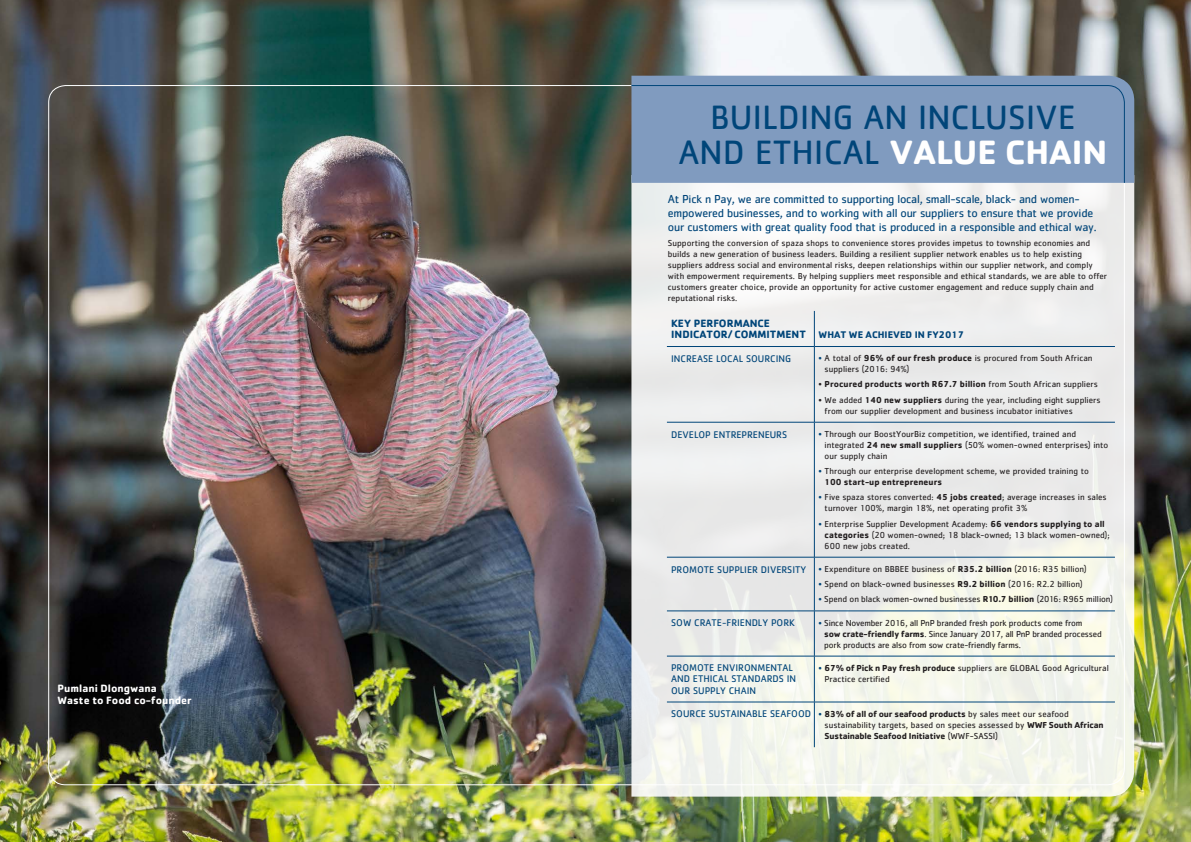
<style>
.page{position:relative;width:1191px;height:842px;background:#fff}
.page>*{position:absolute;margin:0;border:0;box-sizing:border-box;transform-origin:0 0}
.t1{font:35px/35px "Cachet Std";color:#004579;text-align:center}
.t2{font:12px/14px "Cachet Std";letter-spacing:-.02em;color:#004579}
.t3{font:700 11px/12px "Cachet Std";color:#fff}
.t4{font:700 11px "Cachet Std";color:#004579}
.t5{font:10px/11px "Cachet Std";color:#004579}
.t6{font:700 10px "Cachet Std";color:#004579}
.t7{font:9px/11px "Cachet Std";color:#231f20}
.t8{font:9px/11px "Cachet Std";letter-spacing:-.02em;color:#231f20}
.t9{font:700 9px "Cachet Std";color:#231f20}
.s1{font-weight:700;color:#fff}
.s2{font-size:11px}
.s3{color:#004579}
.s4{font-weight:700}
.s5{font-weight:400}
.s6{font-size:10px;color:#004579}
</style>
<div class="page">
<img style="left:0;top:0;width:1191px;height:842px">
<svg style="left:631px;top:183px;width:503px;height:614px;fill:#eeefec"></svg>
<div style="left:631px;top:76px;width:503px;height:107px;background:#809bbf"></div>
<div style="left:631px;top:85px;width:494px;height:98px;background:#809bbf"></div>
<hr style="left:814px;top:347px;width:1px;height:75px;background:#004579">
<hr style="left:667px;top:422px;width:147px;height:1px;background:#004579">
<hr style="left:814px;top:422px;width:301px;height:1px;background:#004579">
<hr style="left:814px;top:422px;width:1px;height:135px;background:#004579">
<hr style="left:667px;top:557px;width:147px;height:1px;background:#004579">
<hr style="left:814px;top:557px;width:301px;height:1px;background:#004579">
<hr style="left:814px;top:557px;width:1px;height:54px;background:#004579">
<hr style="left:667px;top:611px;width:147px;height:1px;background:#004579">
<hr style="left:814px;top:611px;width:301px;height:1px;background:#004579">
<hr style="left:814px;top:611px;width:1px;height:45px;background:#004579">
<hr style="left:667px;top:656px;width:147px;height:1px;background:#004579">
<hr style="left:814px;top:656px;width:301px;height:1px;background:#004579">
<hr style="left:814px;top:656px;width:1px;height:46px;background:#004579">
<hr style="left:667px;top:702px;width:147px;height:1px;background:#004579">
<hr style="left:814px;top:702px;width:301px;height:1px;background:#004579">
<hr style="left:814px;top:702px;width:1px;height:45px;background:#004579">
<hr style="left:667px;top:346px;width:147px;height:1px;background:#004579">
<hr style="left:814px;top:346px;width:301px;height:1px;background:#004579">
<hr style="left:814px;top:311px;width:1px;height:35px;background:#004579">
<p class="t3" style="left:58px;top:681px;width:136px">Pumlani Dlongwana<br>Waste to Food co-founder</p>
<h1 class="t1" style="left:678px;top:99px;width:430px">BUILDING AN INCLUSIVE<br>AND ETHICAL <span class="s1">VALUE CHAIN</span></h1>
<p class="t2" style="left:668px;top:192px;width:430px">At Pick n Pay, we are committed to supporting local, small-scale, black- and women&shy;empowered businesses, and to working with all our suppliers to ensure that we provide our customers with great quality food that is produced in a responsible and ethical way.</p>
<p class="t7" style="left:668px;top:237px;width:441px">Supporting the conversion of spaza shops to convenience stores provides impetus to township economies and builds a new generation of business leaders. Building a resilient supplier network enables us to help existing suppliers address social and environmental risks, deepen relationships within our supplier network, and comply with empowerment requirements. By helping suppliers meet responsible and ethical standards, we are able to offer customers greater choice, provide an opportunity for active customer engagement and reduce supply chain and reputational risks.</p>
<p class="t4" style="left:671px;top:316px;width:100px">KEY PERFORMANCE</p>
<p class="t6" style="left:671px;top:328px;width:294px"><span class="s2">INDICATOR/ COMMITMENT</span> WHAT WE ACHIEVED IN FY2017</p>
<p class="t5" style="left:671px;top:353px;width:121px">INCREASE LOCAL SOURCING</p>
<p class="t7" style="left:824px;top:352px;width:269px;text-indent:-6px"><span class="s3">•</span> A total of <span class="s4">96% of our fresh produce</span> is procured from South African suppliers (2016: 94%)</p>
<p class="t9" style="left:818px;top:379px;width:281px"><span class="s5">•</span> Procured products worth R67.7 billion <span class="s5">from South African suppliers</span></p>
<p class="t7" style="left:824px;top:394px;width:277px;text-indent:-6px">• We added <span class="s4">140 new suppliers</span> during the year, including eight suppliers from our supplier development and business incubator initiatives</p>
<p class="t5" style="left:671px;top:429px;width:117px">DEVELOP ENTREPRENEURS</p>
<p class="t7" style="left:824px;top:428px;width:285px;text-indent:-6px"><span class="s3">•</span> Through our BoostYourBiz competition, we identified, trained and integrated <span class="s4">24 new small suppliers</span> (50% women-owned enterprises) into our supply chain</p>
<p class="t7" style="left:824px;top:465px;width:266px;text-indent:-6px"><span class="s3">•</span> Through our enterprise development scheme, we provided training to<br><span class="s4">100 start-up entrepreneurs</span></p>
<p class="t7" style="left:824px;top:492px;width:283px;text-indent:-6px"><span class="s3">•</span> Five spaza stores converted: <span class="s4">45 jobs created</span>; average increases in sales turnover 100%, margin 18%, net operating profit 3%</p>
<p class="t7" style="left:824px;top:518px;width:286px;text-indent:-6px"><span class="s3">•</span> Enterprise Supplier Development Academy: <span class="s4">66 vendors supplying to all categories</span> (20 women-owned; 18 black-owned; 13 black women-owned);<br>600 new jobs created.</p>
<p class="t7" style="left:671px;top:563px;width:417px"><span class="s6">PROMOTE SUPPLIER DIVERSITY</span> <span class="s3">•</span> Expenditure on BBBEE business of <span class="s4">R35.2 billion</span> (2016: R35 billion)</p>
<p class="t7" style="left:818px;top:578px;width:266px"><span class="s3">•</span> Spend on black-owned businesses <span class="s4">R9.2 billion</span> (2016: R2.2 billion)</p>
<p class="t7" style="left:818px;top:594px;width:296px"><span class="s3">•</span> Spend on black women-owned businesses <span class="s4">R10.7 billion</span> (2016: R965 million)</p>
<p class="t5" style="left:671px;top:617px;width:125px">SOW CRATE-FRIENDLY PORK</p>
<p class="t8" style="left:824px;top:617px;width:279px;text-indent:-6px"><span class="s3">•</span> Since November 2016, all PnP branded fresh pork products come from<br><span class="s4">sow crate-friendly farms</span>. Since January 2017, all PnP branded processed pork products are also from sow crate-friendly farms.</p>
<p class="t5" style="left:671px;top:662px;width:127px">PROMOTE ENVIRONMENTAL<br>AND ETHICAL STANDARDS IN<br>OUR SUPPLY CHAIN</p>
<p class="t7" style="left:824px;top:662px;width:286px;text-indent:-6px"><span class="s3">•</span> <span class="s4">67% of Pick n Pay fresh produce</span> suppliers are GLOBAL Good Agricultural<br>Practice certified</p>
<p class="t7" style="left:824px;top:708px;width:281px;text-indent:-153px"><span class="s6">SOURCE SUSTAINABLE SEAFOOD</span> <span class="s3">•</span> <span class="s4">83% of all of our seafood products</span> by sales meet our seafood sustainability targets, based on species assessed by <span class="s4">WWF South African<br>Sustainable Seafood Initiative</span> (WWF-SASSI)</p>
</div>
